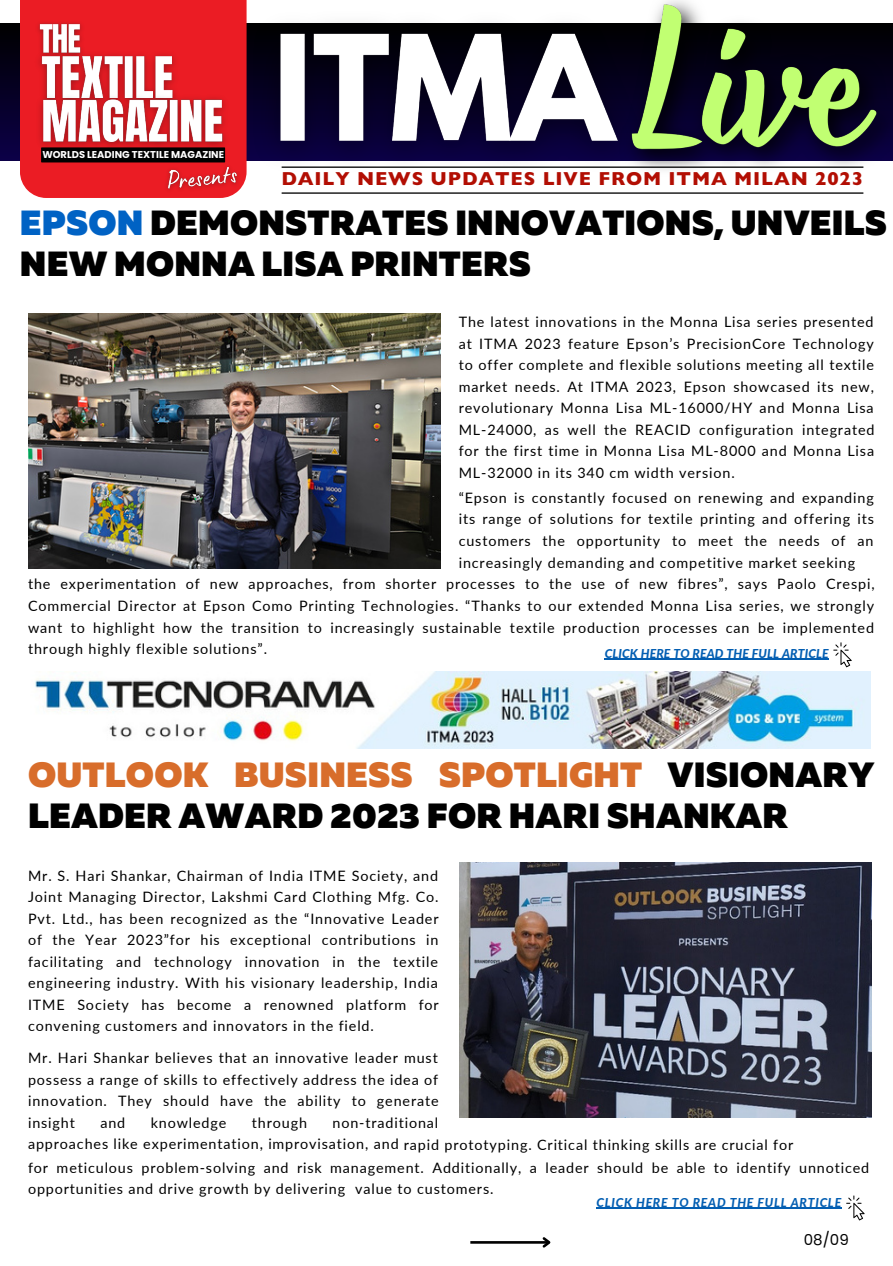
<style>
.page{position:relative;width:893px;height:1266px;background:#fff}
.page>*{position:absolute;margin:0;border:0;box-sizing:border-box;transform-origin:0 0}
.t1{font:900 35px/40.6px "Muller";letter-spacing:.005em;color:#000}
.t2{font:900 34.82px/40.6px "Muller";letter-spacing:.005em;color:#000}
.t3{font:800 18.9px "Gill Sans";letter-spacing:.045em;color:#b20e03}
.t4{font:15.05px "Poppins";color:#000}
.t5{font:14.35px/21.5px "Lato";letter-spacing:.06em;color:#000;text-align:justify}
.t6{font:italic 800 12.25px "Lato";letter-spacing:.06em;color:#035eb2}
.t7{font:italic 800 12.25px "Lato";letter-spacing:.01em;color:#035eb2}
.t8{font:700 9.97px "Poppins";color:#fff}
.s1{color:#0062c4}
.s2{color:#d86d2b}
</style>
<div class="page">
<hr style="left:470px;top:1240px;width:79px;height:3px;background:#000">
<svg style="left:540px;top:1237px;width:11px;height:11px"></svg>
<img style="left:35px;top:672px;width:835px;height:76px">
<svg style="left:846px;top:1195px;width:18px;height:25px"></svg>
<div style="left:0;top:24px;width:892px;height:137px;background:linear-gradient(to bottom,#000,#0c0048)"></div>
<div style="left:20px;top:0;width:214px;height:198px;background:#eb1c24"></div>
<img style="left:234px;top:0;width:370px;height:161px">
<img style="left:604px;top:0;width:288px;height:194px">
<hr style="left:281px;top:192px;width:582px;height:2px;background:#000">
<hr style="left:281px;top:166px;width:582px;height:2px;background:#000">
<svg style="left:833px;top:642px;width:18px;height:25px"></svg>
<img style="left:28px;top:313px;width:412px;height:255px">
<img style="left:459px;top:862px;width:412px;height:255px">
<hr style="left:596px;top:1207px;width:246px;height:1px;background:#035eb2">
<img style="left:32px;top:8px;width:58px;height:24px">
<img style="left:29px;top:32px;width:157px;height:44px">
<img style="left:29px;top:76px;width:206px;height:97px">
<img style="left:158px;top:156px;width:90px;height:42px">
<hr style="left:604px;top:658px;width:224px;height:2px;background:#035eb2">
<p class="t8" style="left:42px;top:147px;width:183px">WORLDS LEADING TEXTILE MAGAZINE</p>
<p class="t3" style="left:281px;top:172px;width:583px">DAILY NEWS UPDATES LIVE FROM ITMA MILAN 2023</p>
<p class="t2" style="left:20px;top:206px;width:868px"><span class="s1">EPSON</span> DEMONSTRATES INNOVATIONS, UNVEILS<br>NEW MONNA LISA PRINTERS</p>
<p class="t5" style="left:458px;top:311px;width:417px">The latest innovations in the Monna Lisa series presented at ITMA 2023 feature Epson’s PrecisionCore Technology to offer complete and flexible solutions meeting all textile market needs. At ITMA 2023, Epson showcased its new, revolutionary Monna Lisa ML-16000/HY and Monna Lisa ML-24000, as well the REACID configuration integrated for the first time in Monna Lisa ML-8000 and Monna Lisa ML-32000 in its 340 cm width version.</p>
<p class="t5" style="left:458px;top:486px;width:417px">“Epson is constantly focused on renewing and expanding its range of solutions for textile printing and offering its customers the opportunity to meet the needs of an increasingly demanding and competitive market seeking</p>
<p class="t5" style="left:28px;top:573px;width:848px">the experimentation of new approaches, from shorter processes to the use of new fibres”, says Paolo Crespi, Commercial Director at Epson Como Printing Technologies. “Thanks to our extended Monna Lisa series, we strongly want to highlight how the transition to increasingly sustainable textile production processes can be implemented through highly flexible solutions”.</p>
<p class="t7" style="left:604px;top:645px;width:225px">CLICK HERE TO READ THE FULL ARTICLE</p>
<p class="t1" style="left:28px;top:757px;width:848px"><span class="s2">OUTLOOK BUSINESS SPOTLIGHT</span> VISIONARY<br>LEADER AWARD 2023 FOR HARI SHANKAR</p>
<p class="t5" style="left:28px;top:864px;width:412px">Mr. S. Hari Shankar, Chairman of India ITME Society, and Joint Managing Director, Lakshmi Card Clothing Mfg. Co.<br>Pvt. Ltd., has been recognized as the “Innovative Leader of the Year 2023”for his exceptional contributions in facilitating and technology innovation in the textile engineering industry. With his visionary leadership, India ITME Society has become a renowned platform for convening customers and innovators in the field.</p>
<p class="t5" style="left:28px;top:1046px;width:412px">Mr. Hari Shankar believes that an innovative leader must possess a range of skills to effectively address the idea of innovation. They should have the ability to generate insight</p>
<p class="t5" style="left:28px;top:1110px;width:766px;line-height:22.8px;text-indent:304px">non-traditional<br>approaches like experimentation, improvisation, and rapid prototyping. Critical thinking skills are crucial for</p>
<p class="t5" style="left:28px;top:1156px;width:842px">for meticulous problem-solving and risk management. Additionally, a leader should be able to identify unnoticed opportunities and drive growth by delivering value to customers.</p>
<p class="t5" style="left:100px;top:1111px;width:26px">and</p>
<p class="t5" style="left:151px;top:1111px;width:77px">knowledge</p>
<p class="t5" style="left:252px;top:1111px;width:57px">through</p>
<p class="t6" style="left:596px;top:1194px;width:246px">CLICK HERE TO READ THE FULL ARTICLE</p>
<p class="t4" style="left:803px;top:1228px;width:46px">08/09</p>
</div>
